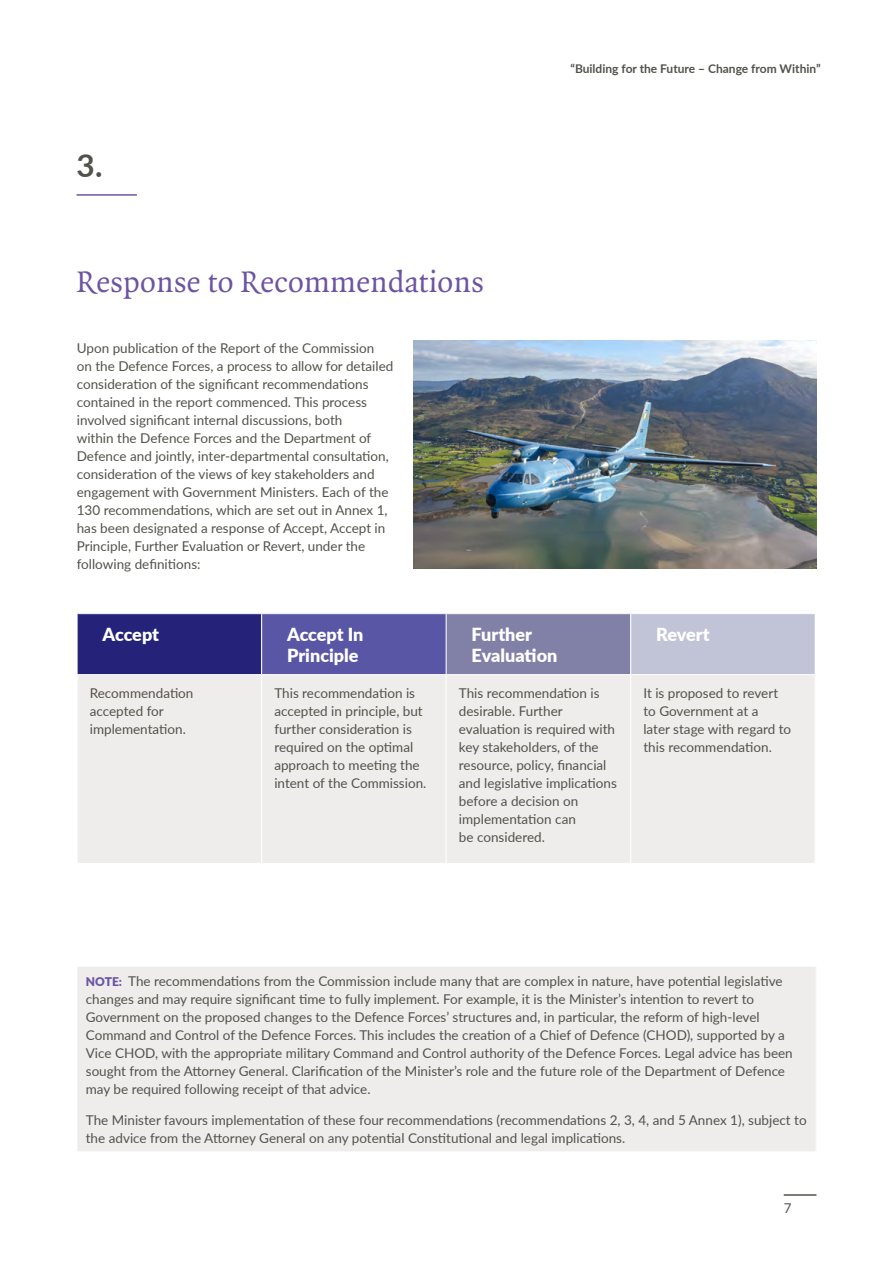
<style>
.page{position:relative;width:893px;height:1263px;background:#fff}
.page>*{position:absolute;margin:0;border:0;box-sizing:border-box;transform-origin:0 0}
.t1{font:31.5px "Quadraat Pro";color:#6c54a3}
.t2{font:700 31.5px "Lato";color:#51534a}
.t3{font:900 18px/21px "Lato";color:#fff}
.t4{font:13.5px/18px "Lato";color:#51534a}
.t5{font:700 12px "Lato";color:#51534a}
.s1{font-weight:900;font-size:12px;color:#6c54a3}
</style>
<div class="page">
<hr style="left:784px;top:1194px;width:32px;height:2px;background:#51534a">
<div style="left:77px;top:966px;width:739px;height:186px;background:#eeedeb"></div>
<div style="left:76px;top:966px;width:741px;height:186px;border:1px solid #fff"></div>
<hr style="left:77px;top:194px;width:60px;height:2px;background:#6c54a3">
<div style="left:77px;top:614px;width:185px;height:61px;background:#252379"></div>
<div style="left:262px;top:614px;width:184px;height:61px;background:#5956a5"></div>
<div style="left:446px;top:614px;width:185px;height:61px;background:#8181a8"></div>
<div style="left:631px;top:614px;width:184px;height:61px;background:#c1c3d6"></div>
<div style="left:78px;top:675px;width:737px;height:188px;background:#eeedeb"></div>
<hr style="left:261px;top:675px;width:1px;height:188px;background:#fff">
<hr style="left:446px;top:675px;width:1px;height:188px;background:#fff">
<hr style="left:630px;top:675px;width:1px;height:188px;background:#fff">
<hr style="left:77px;top:614px;width:1px;height:60px;background:#fff">
<hr style="left:77px;top:674px;width:184px;height:1px;background:#fff">
<hr style="left:261px;top:614px;width:1px;height:60px;background:#fff">
<hr style="left:261px;top:674px;width:185px;height:1px;background:#fff">
<hr style="left:446px;top:614px;width:1px;height:60px;background:#fff">
<hr style="left:446px;top:674px;width:185px;height:1px;background:#fff">
<hr style="left:630px;top:614px;width:1px;height:60px;background:#fff">
<hr style="left:631px;top:674px;width:185px;height:1px;background:#fff">
<img style="left:414px;top:340px;width:402px;height:229px">
<h1 class="t2" style="left:77px;top:143px;width:28px">3.</h1>
<h1 class="t1" style="left:77px;top:261px;width:409px">Response to Recommendations</h1>
<p class="t4" style="left:77px;top:338px;width:318px">Upon publication of the Report of the Commission<br>on the Defence Forces, a process to allow for detailed consideration of the significant recommendations contained in the report commenced. This process involved significant internal discussions, both<br>within the Defence Forces and the Department of Defence and jointly, inter-departmental consultation, consideration of the views of key stakeholders and engagement with Government Ministers. Each of the 130 recommendations, which are set out in Annex 1, has been designated a response of Accept, Accept in Principle, Further Evaluation or Revert, under the following definitions:</p>
<p class="t5" style="left:570px;top:60px;width:252px">“Building for the Future – Change from Within”</p>
<h2 class="t3" style="left:103px;top:623px;width:58px">Accept</h2>
<h2 class="t3" style="left:287px;top:623px;width:78px">Accept In<br>Principle</h2>
<h2 class="t3" style="left:472px;top:623px;width:87px">Further<br>Evaluation</h2>
<h2 class="t3" style="left:656px;top:623px;width:55px">Revert</h2>
<p class="t4" style="left:90px;top:684px;width:105px">Recommendation accepted for implementation.</p>
<p class="t4" style="left:274px;top:684px;width:154px">This recommendation is accepted in principle, but further consideration is required on the optimal approach to meeting the intent of the Commission.</p>
<p class="t4" style="left:459px;top:684px;width:159px">This recommendation is desirable. Further evaluation is required with key stakeholders, of the resource, policy, financial and legislative implications before a decision on implementation can<br>be considered.</p>
<p class="t4" style="left:643px;top:684px;width:149px">It is proposed to revert to Government at a<br>later stage with regard to this recommendation.</p>
<p class="t4" style="left:86px;top:971px;width:708px"><span class="s1">NOTE:</span> The recommendations from the Commission include many that are complex in nature, have potential legislative changes and may require significant time to fully implement. For example, it is the Minister’s intention to revert to Government on the proposed changes to the Defence Forces’ structures and, in particular, the reform of high-level Command and Control of the Defence Forces. This includes the creation of a Chief of Defence (CHOD), supported by a Vice CHOD, with the appropriate military Command and Control authority of the Defence Forces. Legal advice has been sought from the Attorney General. Clarification of the Minister’s role and the future role of the Department of Defence may be required following receipt of that advice.</p>
<p class="t4" style="left:86px;top:1110px;width:722px">The Minister favours implementation of these four recommendations (recommendations 2, 3, 4, and 5 Annex 1), subject to the advice from the Attorney General on any potential Constitutional and legal implications.</p>
<p class="t4" style="left:784px;top:1199px;width:9px">7</p>
</div>
